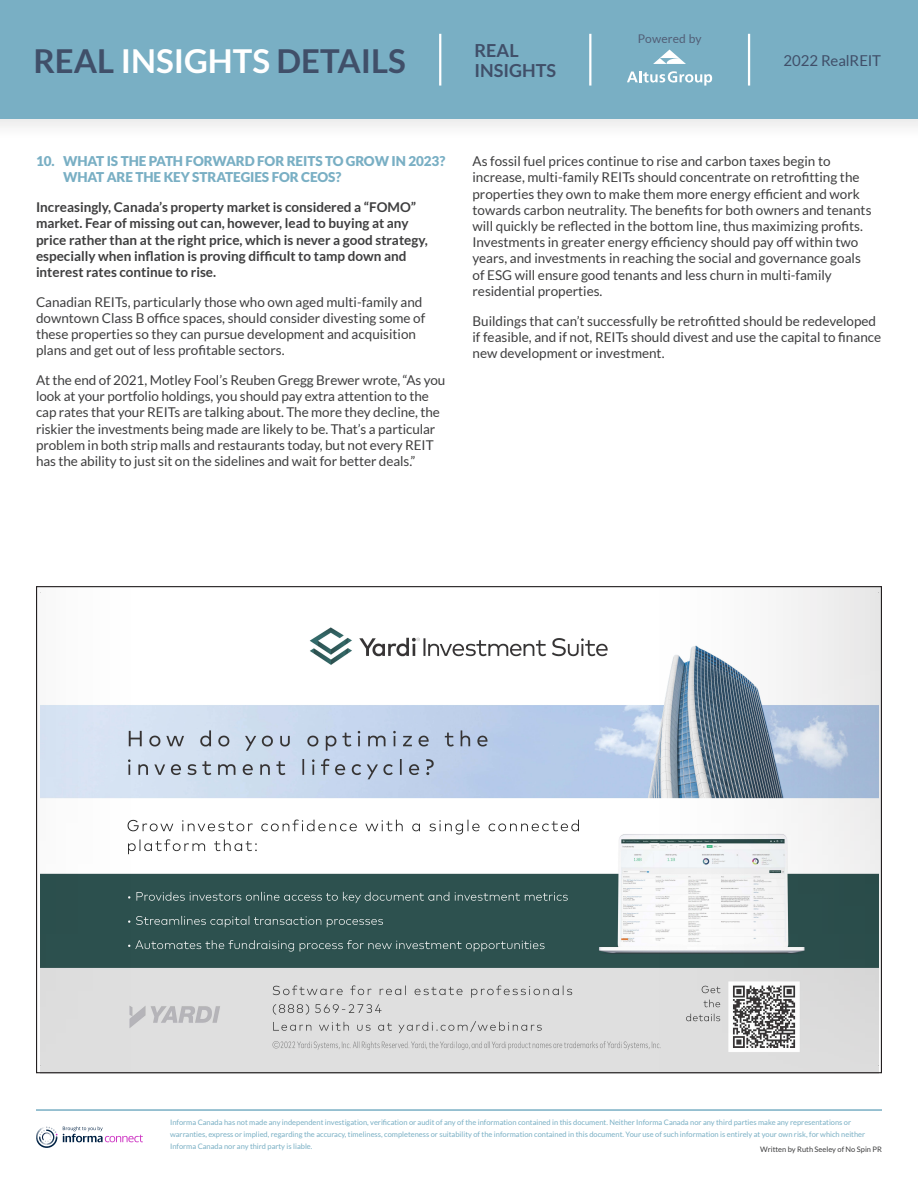
<style>
.page{position:relative;width:918px;height:1188px;background:#fff}
.page>*{position:absolute;margin:0;border:0;box-sizing:border-box;transform-origin:0 0}
.t1{font:700 33px "Lato";color:#404f69}
.t2{font:700 18px/19.5px "Lato";color:#404f69}
.t3{font:15px "Lato";letter-spacing:-.005em;color:#404f69}
.Body{font:13.5px/16.2px "Lato";color:#3e3e3f}
.Body-Bold{font:700 13.5px/16.2px "Lato";color:#3e3e3f}
.t4{font:900 13.5px/16.2px "Lato";letter-spacing:-.005em;color:#79afc4}
.t5{font:12px "Lato";letter-spacing:.015em;color:#525f77}
.t6{font:7.5px/12px "Lato";color:#79afc4}
.t7{font:7.5px "Lato";color:#3e3e3f}
.s1{color:#fff}
</style>
<div class="page">
<div style="left:0;top:0;width:918px;height:142px;background:#f8f7f8"></div>
<div style="left:0;top:0;width:918px;height:119px;background:#79afc4"></div>
<hr style="left:36px;top:1109px;width:846px;height:2px;background:#79afc4">
<svg style="left:36px;top:1126px;width:107px;height:22px"></svg>
<hr style="left:439px;top:34px;width:2px;height:52px;background:#fff">
<hr style="left:589px;top:34px;width:2px;height:52px;background:#fff">
<svg style="left:627px;top:71px;width:85px;height:15px"></svg>
<svg style="left:653px;top:50px;width:33px;height:14px"></svg>
<hr style="left:748px;top:34px;width:2px;height:52px;background:#fff">
<div style="left:36px;top:586px;width:846px;height:487px;background:#231f20;opacity:.26"></div>
<p class="t5" style="left:638px;top:32px;width:65px">Powered by</p>
<h1 class="t1" style="left:33px;top:42px;width:374px">REAL <span class="s1">INSIGHTS</span> DETAILS</h1>
<h2 class="t2" style="left:475px;top:41px;width:83px">REAL<br>INSIGHTS</h2>
<p class="t3" style="left:783px;top:52px;width:99px">2022 RealREIT</p>
<p class="t4" style="left:63px;top:153px;width:384px;text-indent:-27px">10. WHAT IS THE PATH FORWARD FOR REITS TO GROW IN 2023?<br>WHAT ARE THE KEY STRATEGIES FOR CEOS?</p>
<p class="Body-Bold" style="left:36px;top:199px;width:393px">Increasingly, Canada’s property market is considered a “FOMO” market. Fear of missing out can, however, lead to buying at any price rather than at the right price, which is never a good strategy, especially when inflation is proving difficult to tamp down and interest rates continue to rise.</p>
<p class="Body" style="left:36px;top:294px;width:391px">Canadian REITs, particularly those who own aged multi-family and downtown Class B office spaces, should consider divesting some of these properties so they can pursue development and acquisition plans and get out of less profitable sectors.</p>
<p class="Body" style="left:36px;top:372px;width:411px">At the end of 2021, Motley Fool’s Reuben Gregg Brewer wrote, “As you look at your portfolio holdings, you should pay extra attention to the cap rates that your REITs are talking about. The more they decline, the riskier the investments being made are likely to be. That’s a particular problem in both strip malls and restaurants today, but not every REIT has the ability to just sit on the sidelines and wait for better deals.”</p>
<p class="Body" style="left:472px;top:153px;width:401px">As fossil fuel prices continue to rise and carbon taxes begin to increase, multi-family REITs should concentrate on retrofitting the properties they own to make them more energy efficient and work towards carbon neutrality. The benefits for both owners and tenants will quickly be reflected in the bottom line, thus maximizing profits.<br>Investments in greater energy efficiency should pay off within two years, and investments in reaching the social and governance goals of ESG will ensure good tenants and less churn in multi-family residential properties.</p>
<p class="Body" style="left:472px;top:312px;width:410px">Buildings that can’t successfully be retrofitted should be redeveloped if feasible, and if not, REITs should divest and use the capital to finance new development or investment.</p>
<p class="t6" style="left:170px;top:1116px;width:697px">Informa Canada has not made any independent investigation, verification or audit of any of the information contained in this document. Neither Informa Canada nor any third parties make any representations or warranties, express or implied, regarding the accuracy, timeliness, completeness or suitability of the information contained in this document. Your use of such information is entirely at your own risk, for which neither<br>Informa Canada nor any third party is liable.</p>
<p class="t7" style="left:760px;top:1145px;width:123px">Written by Ruth Seeley of No Spin PR</p>
</div>
